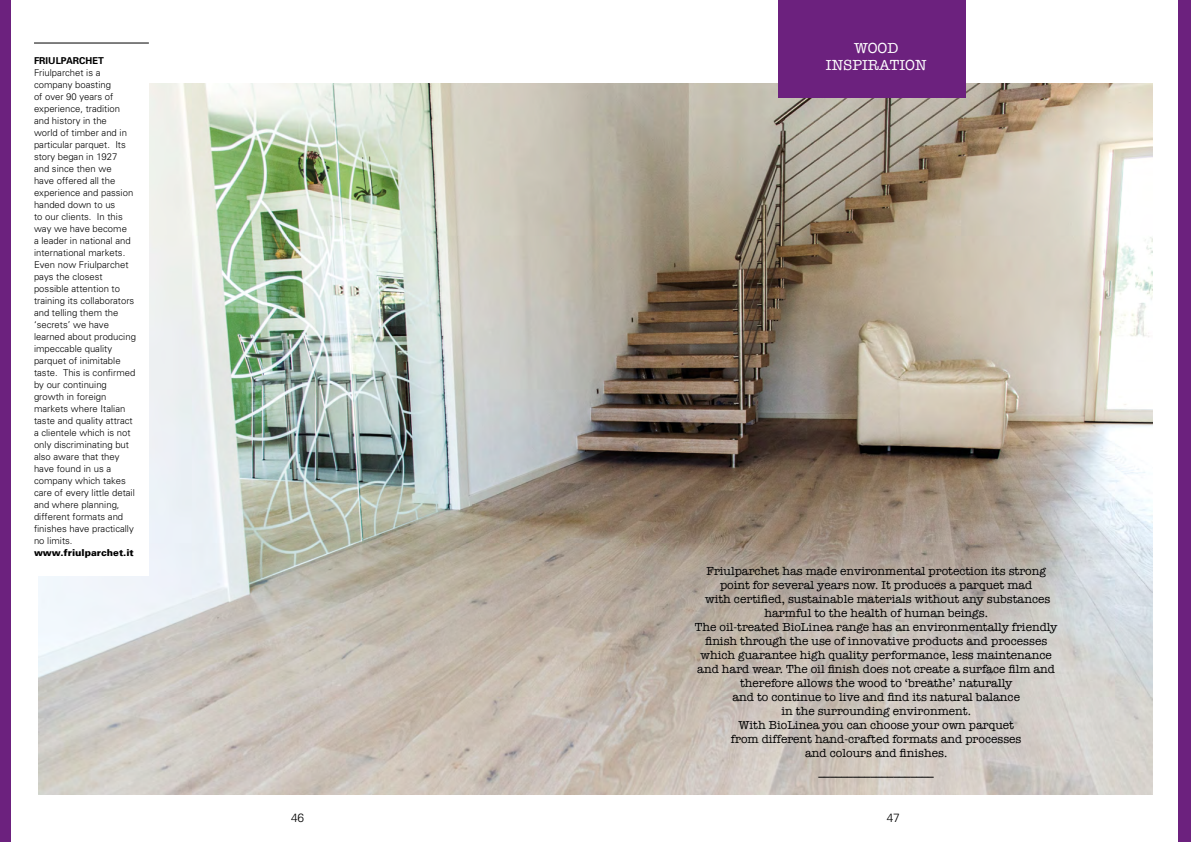
<style>
.page{position:relative;width:1191px;height:842px;background:#fff}
.page>*{position:absolute;margin:0;border:0;box-sizing:border-box;transform-origin:0 0}
.t1{font:15px/17px "American Typewriter";color:#fff;text-align:center}
.t2{font:12px/14px "American Typewriter";color:#000;text-align:center}
.t3{font:300 12px "Univers";color:#000}
.t4{font:300 9.5px/12px "Univers";color:#000}
.t5{font:900 9.5px "Univers";color:#000}
.t6{font:700 9.5px "Univers";color:#000}
</style>
<div class="page">
<img style="left:39px;top:84px;width:1113px;height:711px">
<div style="left:11px;top:49px;width:138px;height:526px;background:#fff"></div>
<hr style="left:34px;top:43px;width:115px;height:1px;background:#000">
<div style="left:1178px;top:0;width:13px;height:842px;background:#6c217e"></div>
<div style="left:0;top:0;width:11px;height:842px;background:#6c217e"></div>
<div style="left:779px;top:0;width:187px;height:98px;background:#6c217e"></div>
<p class="t6" style="left:34px;top:55px;width:72px">FRIULPARCHET</p>
<p class="t4" style="left:34px;top:67px;width:103px">Friulparchet is a company boasting<br>of over 90 years of experience, tradition and history in the<br>world of timber and in particular parquet. Its story began in 1927<br>and since then we<br>have offered all the experience and passion handed down to us<br>to our clients. In this way we have become<br>a leader in national and international markets.<br>Even now Friulparchet pays the closest possible attention to training its collaborators and telling them the ‘secrets’ we have learned about producing impeccable quality parquet of inimitable taste. This is confirmed by our continuing growth in foreign markets where Italian taste and quality attract a clientele which is not only discriminating but also aware that they have found in us a company which takes care of every little detail and where planning, different formats and finishes have practically no limits.</p>
<p class="t5" style="left:34px;top:547px;width:101px">www.friulparchet.it</p>
<h1 class="t1" style="left:826px;top:39px;width:102px">WOOD<br>INSPIRATION</h1>
<p class="t2" style="left:695px;top:563px;width:364px">Friulparchet has made environmental protection its strong point for several years now. It produces a parquet mad<br>with certified, sustainable materials without any substances harmful to the health of human beings.<br>The oil-treated BioLinea range has an environmentally friendly finish through the use of innovative products and processes which guarantee high quality performance, less maintenance and hard wear. The oil finish does not create a surface film and therefore allows the wood to ‘breathe’ naturally<br>and to continue to live and find its natural balance<br>in the surrounding environment.<br>With BioLinea you can choose your own parquet<br>from different hand-crafted formats and processes<br>and colours and finishes.</p>
<p class="t2" style="left:818px;top:764px;width:117px">____________________</p>
<p class="t3" style="left:291px;top:811px;width:15px">46</p>
<p class="t3" style="left:886px;top:811px;width:15px">47</p>
</div>
